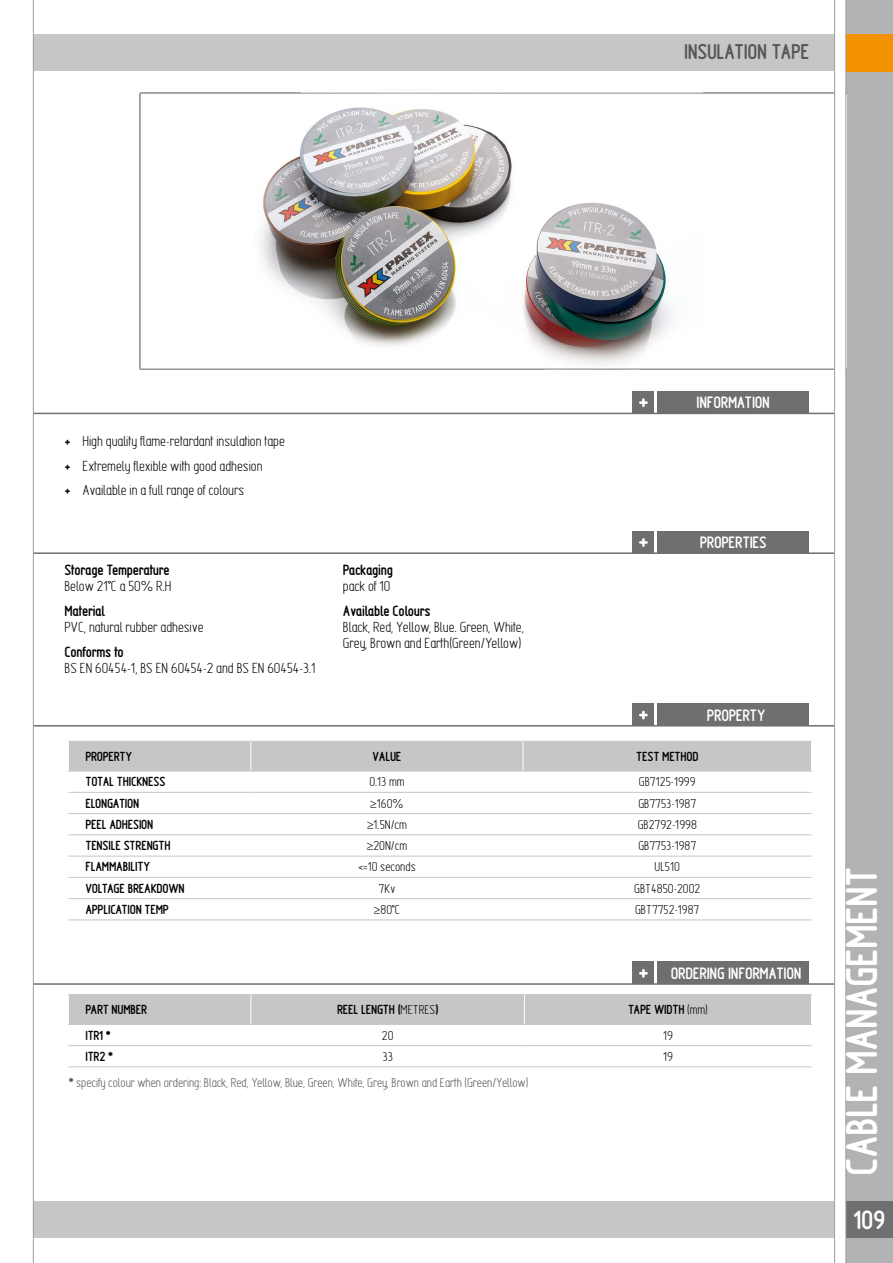
<style>
.page{position:relative;width:893px;height:1263px;background:#fff}
.page>*{position:absolute;margin:0;border:0;box-sizing:border-box;transform-origin:0 0}
.margin{font:700 40.5px "Partex Marking";color:#fff}
.t1{font:700 24px "Partex Marking";color:#fff}
.header_-_top{font:700 19.5px "Partex Marking";color:#565757}
.t2{font:700 15px "Partex Marking";color:#fff}
.information{font:13.5px/16.2px "Partex Marking";color:#000}
.information-2{font:700 13.5px/16.2px "Partex Marking";color:#000}
.t3{font:700 12px "Partex Marking";color:#000}
.t4{font:12px "Partex Marking";color:#000}
.table_note{font:12px "Partex Marking";color:#565757}
.s1{font-weight:700}
.s2{font-weight:400}
</style>
<div class="page">
<div style="left:846px;top:0;width:47px;height:1263px;background:#b1b3b5"></div>
<div style="left:16px;top:1201px;width:824px;height:37px;background:#c5c6c8"></div>
<div style="left:846px;top:1201px;width:47px;height:37px;background:#6e6f70"></div>
<div style="left:846px;top:34px;width:47px;height:37px;background:#f39200"></div>
<hr style="left:0;top:413px;width:845px;height:1px;background:#6e6f70">
<div style="left:657px;top:391px;width:152px;height:22px;background:#6e6f70"></div>
<div style="left:632px;top:391px;width:22px;height:22px;background:#6e6f70"></div>
<hr style="left:0;top:552px;width:845px;height:2px;background:#6e6f70">
<div style="left:657px;top:531px;width:152px;height:22px;background:#6e6f70"></div>
<div style="left:632px;top:531px;width:22px;height:22px;background:#6e6f70"></div>
<svg style="left:639px;top:538px;width:9px;height:9px"></svg>
<hr style="left:0;top:725px;width:845px;height:1px;background:#6e6f70">
<div style="left:657px;top:703px;width:152px;height:23px;background:#6e6f70"></div>
<div style="left:632px;top:703px;width:22px;height:23px;background:#6e6f70"></div>
<svg style="left:639px;top:711px;width:9px;height:8px"></svg>
<hr style="left:0;top:983px;width:845px;height:2px;background:#6e6f70">
<div style="left:657px;top:962px;width:152px;height:22px;background:#6e6f70"></div>
<div style="left:632px;top:962px;width:22px;height:22px;background:#6e6f70"></div>
<svg style="left:639px;top:969px;width:9px;height:9px"></svg>
<img style="left:34px;top:34px;width:800px;height:373px">
<svg style="left:834px;top:0;width:12px;height:1263px"></svg>
<svg style="left:0;top:0;width:34px;height:1263px"></svg>
<hr style="left:68px;top:792px;width:183px;height:1px;background:#c5c6c8">
<hr style="left:251px;top:792px;width:272px;height:1px;background:#c5c6c8">
<hr style="left:523px;top:792px;width:288px;height:1px;background:#c5c6c8">
<hr style="left:68px;top:813px;width:183px;height:1px;background:#c5c6c8">
<hr style="left:251px;top:813px;width:272px;height:1px;background:#c5c6c8">
<hr style="left:523px;top:813px;width:288px;height:1px;background:#c5c6c8">
<hr style="left:68px;top:834px;width:183px;height:1px;background:#c5c6c8">
<hr style="left:251px;top:834px;width:272px;height:1px;background:#c5c6c8">
<hr style="left:523px;top:834px;width:288px;height:1px;background:#c5c6c8">
<hr style="left:68px;top:856px;width:183px;height:1px;background:#c5c6c8">
<hr style="left:251px;top:856px;width:272px;height:1px;background:#c5c6c8">
<hr style="left:523px;top:856px;width:288px;height:1px;background:#c5c6c8">
<hr style="left:68px;top:877px;width:183px;height:1px;background:#c5c6c8">
<hr style="left:251px;top:877px;width:272px;height:1px;background:#c5c6c8">
<hr style="left:523px;top:877px;width:288px;height:1px;background:#c5c6c8">
<hr style="left:68px;top:898px;width:183px;height:1px;background:#c5c6c8">
<hr style="left:251px;top:898px;width:272px;height:1px;background:#c5c6c8">
<hr style="left:523px;top:898px;width:288px;height:1px;background:#c5c6c8">
<hr style="left:68px;top:919px;width:183px;height:1px;background:#c5c6c8">
<hr style="left:251px;top:919px;width:272px;height:1px;background:#c5c6c8">
<hr style="left:523px;top:919px;width:288px;height:1px;background:#c5c6c8">
<hr style="left:68px;top:771px;width:183px;height:1px;background:#c5c6c8">
<hr style="left:251px;top:771px;width:272px;height:1px;background:#c5c6c8">
<hr style="left:523px;top:771px;width:289px;height:1px;background:#c5c6c8">
<div style="left:68px;top:741px;width:744px;height:30px;background:#c5c6c8"></div>
<hr style="left:68px;top:1045px;width:183px;height:1px;background:#c5c6c8">
<hr style="left:251px;top:1045px;width:273px;height:1px;background:#c5c6c8">
<hr style="left:524px;top:1045px;width:287px;height:1px;background:#c5c6c8">
<hr style="left:68px;top:1066px;width:183px;height:1px;background:#c5c6c8">
<hr style="left:251px;top:1066px;width:273px;height:1px;background:#c5c6c8">
<hr style="left:524px;top:1066px;width:287px;height:1px;background:#c5c6c8">
<hr style="left:68px;top:1024px;width:183px;height:1px;background:#c5c6c8">
<hr style="left:251px;top:1024px;width:273px;height:1px;background:#c5c6c8">
<hr style="left:524px;top:1024px;width:288px;height:1px;background:#c5c6c8">
<div style="left:68px;top:994px;width:744px;height:30px;background:#c5c6c8"></div>
<p class="header_-_top" style="left:684px;top:40px;width:127px">INSULATION TAPE</p>
<p class="information" style="left:65px;top:433px;width:222px"><span class="s1">+</span> High quality flame-retardant insulation tape</p>
<p class="information" style="left:65px;top:457px;width:200px"><span class="s1">+</span> Extremely flexible with good adhesion</p>
<p class="information" style="left:65px;top:482px;width:181px"><span class="s1">+</span> Available in a full range of colours</p>
<p class="information-2" style="left:65px;top:562px;width:108px">Storage Temperature<br><span class="s2">Below 21°C a 50% R.H</span></p>
<p class="information" style="left:65px;top:603px;width:140px"><span class="s1">Material<br></span>PVC, natural rubber adhesive</p>
<p class="information-2" style="left:65px;top:643px;width:61px">Conforms to</p>
<p class="information" style="left:65px;top:660px;width:253px">BS EN 60454-1, BS EN 60454-2 and BS EN 60454-3.1</p>
<p class="information-2" style="left:343px;top:562px;width:51px">Packaging</p>
<p class="information" style="left:343px;top:578px;width:49px">pack of 10</p>
<p class="information-2" style="left:343px;top:603px;width:89px">Available Colours</p>
<p class="information" style="left:343px;top:619px;width:183px">Black, Red, Yellow, Blue. Green, White,</p>
<p class="information" style="left:343px;top:635px;width:180px">Grey, Brown and Earth(Green/Yellow)</p>
<p class="t2" style="left:696px;top:393px;width:75px">INFORMATION</p>
<p class="t2" style="left:700px;top:533px;width:68px">PROPERTIES</p>
<p class="t2" style="left:707px;top:705px;width:60px">PROPERTY</p>
<p class="t3" style="left:85px;top:748px;width:48px">PROPERTY</p>
<p class="t3" style="left:373px;top:748px;width:30px">VALUE</p>
<p class="t3" style="left:636px;top:748px;width:64px">TEST METHOD</p>
<p class="t3" style="left:85px;top:774px;width:81px">TOTAL THICKNESS</p>
<p class="t4" style="left:369px;top:774px;width:37px">0.13 mm</p>
<p class="t4" style="left:639px;top:774px;width:58px">GB7125-1999</p>
<p class="t3" style="left:85px;top:795px;width:55px">ELONGATION</p>
<p class="t4" style="left:370px;top:796px;width:35px">≥160%</p>
<p class="t4" style="left:638px;top:796px;width:59px">GB7753-1987</p>
<p class="t3" style="left:85px;top:817px;width:69px">PEEL ADHESION</p>
<p class="t4" style="left:367px;top:817px;width:41px">≥1.5N/cm</p>
<p class="t4" style="left:638px;top:817px;width:61px">GB2792-1998</p>
<p class="t3" style="left:85px;top:838px;width:86px">TENSILE STRENGTH</p>
<p class="t4" style="left:367px;top:838px;width:42px">≥20N/cm</p>
<p class="t4" style="left:638px;top:838px;width:59px">GB7753-1987</p>
<p class="t3" style="left:85px;top:859px;width:66px">FLAMMABILITY</p>
<p class="t4" style="left:358px;top:860px;width:59px">&lt;=10 seconds</p>
<p class="t4" style="left:655px;top:860px;width:27px">UL510</p>
<p class="t3" style="left:85px;top:880px;width:101px">VOLTAGE BREAKDOWN</p>
<p class="t4" style="left:379px;top:881px;width:18px">7Kv</p>
<p class="t4" style="left:634px;top:881px;width:68px">GBT4850-2002</p>
<p class="t3" style="left:85px;top:902px;width:85px">APPLICATION TEMP</p>
<p class="t4" style="left:374px;top:902px;width:28px">≥80°C</p>
<p class="t4" style="left:635px;top:902px;width:66px">GBT7752-1987</p>
<p class="t2" style="left:671px;top:964px;width:132px">ORDERING INFORMATION</p>
<p class="t3" style="left:85px;top:1002px;width:63px">PART NUMBER</p>
<p class="t3" style="left:337px;top:1002px;width:103px">REEL LENGTH (<span class="s2">METRES</span>)</p>
<p class="t3" style="left:628px;top:1002px;width:81px">TAPE WIDTH <span class="s2">(mm)</span></p>
<p class="t3" style="left:85px;top:1027px;width:27px">ITR1 *</p>
<p class="t4" style="left:382px;top:1028px;width:13px">20</p>
<p class="t4" style="left:663px;top:1028px;width:11px">19</p>
<p class="t3" style="left:85px;top:1049px;width:29px">ITR2 *</p>
<p class="t4" style="left:382px;top:1049px;width:12px">33</p>
<p class="t4" style="left:663px;top:1049px;width:11px">19</p>
<p class="table_note" style="left:69px;top:1075px;width:461px"><span class="s1">*</span> specify colour when ordering: Black, Red, Yellow, Blue, Green, White, Grey, Brown and Earth (Green/Yellow)</p>
<p class="margin" style="left:836px;top:1176px;width:310px;rotate:-90deg">CABLE MANAGEMENT</p>
<h2 class="t1" style="left:854px;top:1205px;width:32px">109</h2>
</div>
